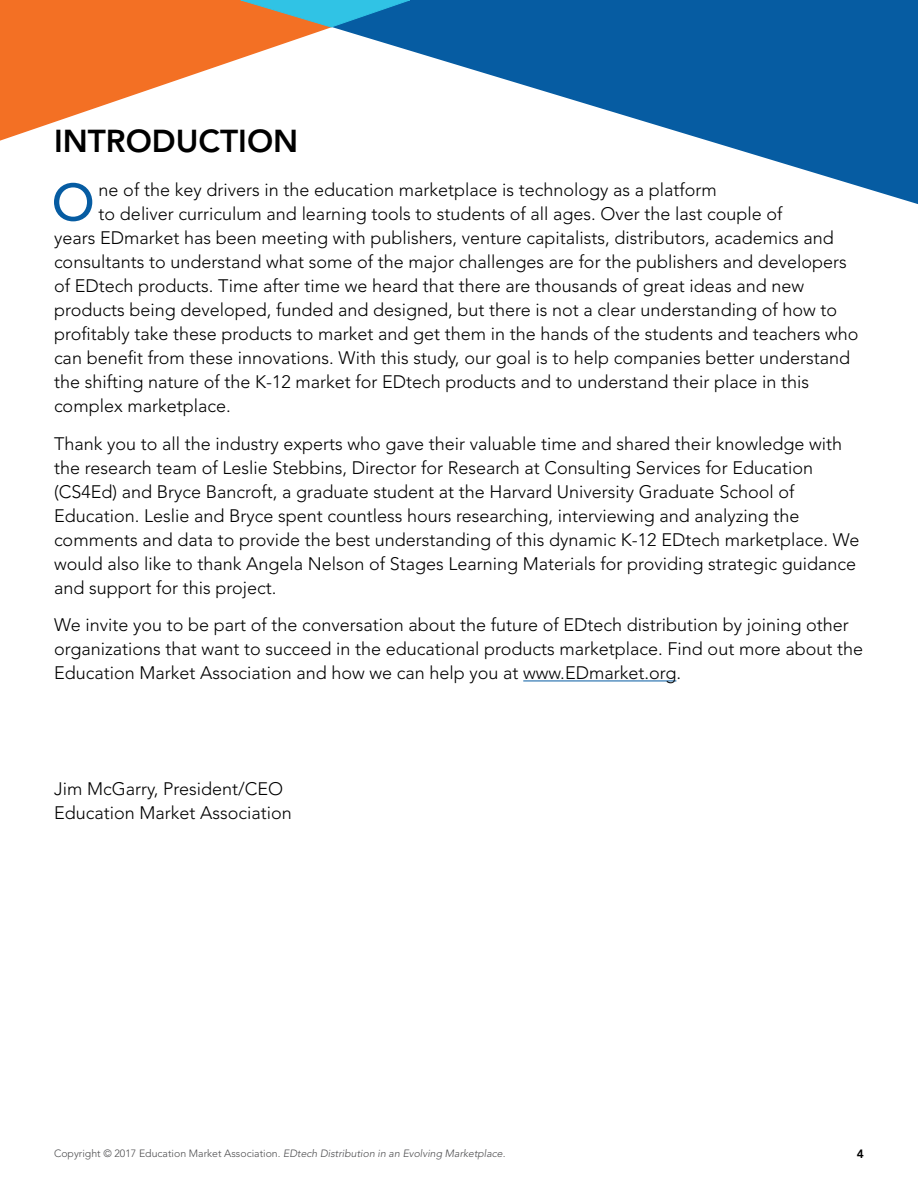
<style>
.page{position:relative;width:918px;height:1188px;background:#fff}
.page>*{position:absolute;margin:0;border:0;box-sizing:border-box;transform-origin:0 0}
.t1{font:500 51.9px "Avenir";color:#065ca2}
.h1_new{font:800 31.5px "Avenir";color:#000}
.t2{font:300 18px/24px "Avenir";color:#000}
.t3{font:800 12px "Avenir";color:#000}
.t4{font:italic 300 10.5px "Avenir";color:#4d4d4f}
.s1{font-style:normal}
</style>
<div class="page">
<svg style="left:0;top:0;width:242px;height:141px;fill:#f37024"></svg>
<svg style="left:242px;top:0;width:676px;height:204px"></svg>
<svg style="left:240px;top:0;width:172px;height:27px;background:#5895a3"></svg>
<hr style="left:523px;top:681px;width:153px;height:1px;background:#065ca2">
<p class="h1_new" style="left:54px;top:123px;width:246px">INTRODUCTION</p>
<p class="t1" style="left:52px;top:172px;width:45px">O</p>
<p class="t2" style="left:99px;top:178px;width:620px">ne of the key drivers in the education marketplace is technology as a platform</p>
<p class="t2" style="left:99px;top:202px;width:685px">to deliver curriculum and learning tools to students of all ages. Over the last couple of</p>
<p class="t2" style="left:54px;top:226px;width:781px">years EDmarket has been meeting with publishers, venture capitalists, distributors, academics and</p>
<p class="t2" style="left:54px;top:250px;width:794px">consultants to understand what some of the major challenges are for the publishers and developers</p>
<p class="t2" style="left:54px;top:274px;width:752px">of EDtech products. Time after time we heard that there are thousands of great ideas and new</p>
<p class="t2" style="left:54px;top:298px;width:785px">products being developed, funded and designed, but there is not a clear understanding of how to</p>
<p class="t2" style="left:54px;top:322px;width:806px">profitably take these products to market and get them in the hands of the students and teachers who</p>
<p class="t2" style="left:54px;top:346px;width:798px">can benefit from these innovations. With this study, our goal is to help companies better understand</p>
<p class="t2" style="left:54px;top:370px;width:757px">the shifting nature of the K-12 market for EDtech products and to understand their place in this</p>
<p class="t2" style="left:54px;top:394px;width:178px">complex marketplace.</p>
<p class="t2" style="left:54px;top:432px;width:807px">Thank you to all the industry experts who gave their valuable time and shared their knowledge with the research team of Leslie Stebbins, Director for Research at Consulting Services for Education (CS4Ed) and Bryce Bancroft, a graduate student at the Harvard University Graduate School of Education. Leslie and Bryce spent countless hours researching, interviewing and analyzing the comments and data to provide the best understanding of this dynamic K-12 EDtech marketplace. We would also like to thank Angela Nelson of Stages Learning Materials for providing strategic guidance and support for this project.</p>
<p class="t2" style="left:54px;top:613px;width:811px">We invite you to be part of the conversation about the future of EDtech distribution by joining other organizations that want to succeed in the educational products marketplace. Find out more about the<br>Education Market Association and how we can help you at www.EDmarket.org.</p>
<p class="t2" style="left:54px;top:777px;width:239px">Jim McGarry, President/CEO<br>Education Market Association</p>
<p class="t4" style="left:54px;top:1147px;width:453px"><span class="s1">Copyright © 2017 Education Market Association.</span> EDtech Distribution in an Evolving Marketplace.</p>
<p class="t3" style="left:857px;top:1147px;width:9px">4</p>
</div>
